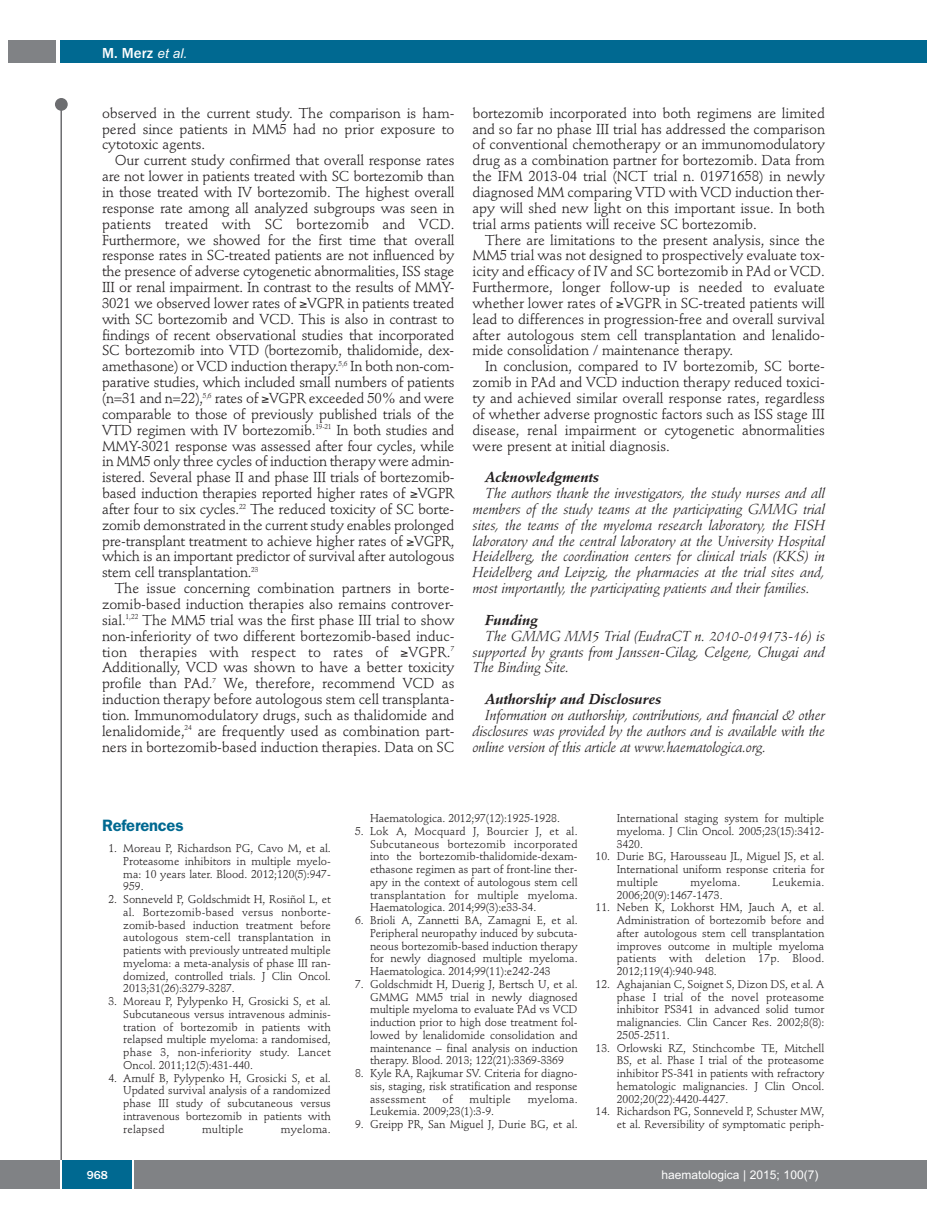
<style>
.page{position:relative;width:927px;height:1225px;background:#fff}
.page>*{position:absolute;margin:0;border:0;box-sizing:border-box;transform-origin:0 0}
.t1{font:600 16.5px "Franklin Gothic";letter-spacing:-.01em;color:#006991}
.t2{font:500 15px "Franklin Gothic";color:#fff}
.t3{font:14.25px/15.9px "Stempel Schneidler";letter-spacing:-.005em;color:#231f20;text-align:justify}
.t4{font:italic 14.25px/15.9px "Stempel Schneidler";letter-spacing:-.005em;color:#231f20;text-align:justify}
.t5{font:italic 700 14.25px "Stempel Schneidler";letter-spacing:-.005em;color:#231f20}
.t6{font:12px "Arial";color:#fff}
.t7{font:500 12px "Franklin Gothic";color:#fff}
.t8{font:11.25px/12.8px "Stempel Schneidler";letter-spacing:-.005em;color:#231f20;text-align:justify}
.t9{font:11.25px "Stempel Schneidler";letter-spacing:.015em;color:#231f20}
.s1{font-family:"Arial";font-weight:400;font-style:italic;font-size:13.5px}
</style>
<div class="page">
<div style="left:911px;top:40px;width:16px;height:22px;background:#006991"></div>
<div style="left:910px;top:1160px;width:17px;height:28px;background:#808285"></div>
<div style="left:55px;top:98px;width:13px;height:13px;background:#6c6d70;border-radius:50%"></div>
<hr style="left:60px;top:101px;width:2px;height:1061px;background:#6c6d70">
<div style="left:60px;top:40px;width:852px;height:22px;background:#006991"></div>
<div style="left:9px;top:40px;width:47px;height:22px;background:#808285"></div>
<div style="left:0;top:1160px;width:911px;height:28px;background:#808285"></div>
<div style="left:62px;top:1160px;width:71px;height:28px;background:#006991"></div>
<hr style="left:60px;top:1160px;width:2px;height:28px;background:#fff">
<svg style="left:133px;top:1160px;width:1px;height:28px"></svg>
<p class="t2" style="left:102px;top:44px;width:87px">M. Merz <span class="s1">et al.</span></p>
<p class="t3" style="left:102px;top:106px;width:354px">observed in the current study. The comparison is ham&shy;pered since patients in MM5 had no prior exposure to cytotoxic agents.</p>
<p class="t3" style="left:102px;top:154px;width:354px;text-indent:13px">Our current study confirmed that overall response rates are not lower in patients treated with SC bortezomib than in those treated with IV bortezomib. The highest overall response rate among all analyzed subgroups was seen in patients treated with SC bortezomib and VCD.<br>Furthermore, we showed for the first time that overall response rates in SC-treated patients are not influenced by the presence of adverse cytogenetic abnormalities, ISS stage III or renal impairment. In contrast to the results of MMY-3021 we observed lower rates of ≥VGPR in patients treated with SC bortezomib and VCD. This is also in contrast to findings of recent observational studies that incorporated SC bortezomib into VTD (bortezomib, thalidomide, dex&shy;amethasone) or VCD induction therapy.<sup>5,6</sup> In both non-com&shy;parative studies, which included small numbers of patients (n=31 and n=22),<sup>5,6</sup> rates of ≥VGPR exceeded 50% and were comparable to those of previously published trials of the VTD regimen with IV bortezomib.<sup>19-21</sup> In both studies and MMY-3021 response was assessed after four cycles, while in MM5 only three cycles of induction therapy were admin&shy;istered. Several phase II and phase III trials of bortezomib&shy;based induction therapies reported higher rates of ≥VGPR after four to six cycles.<sup>22</sup> The reduced toxicity of SC borte&shy;zomib demonstrated in the current study enables prolonged pre-transplant treatment to achieve higher rates of ≥VGPR, which is an important predictor of survival after autologous stem cell transplantation.<sup>23</sup></p>
<p class="t3" style="left:102px;top:581px;width:354px;text-indent:13px">The issue concerning combination partners in borte&shy;zomib-based induction therapies also remains controver&shy;sial.<sup>1,22</sup> The MM5 trial was the first phase III trial to show non-inferiority of two different bortezomib-based induc&shy;tion therapies with respect to rates of ≥VGPR.<sup>7<br></sup>Additionally, VCD was shown to have a better toxicity profile than PAd.<sup>7</sup> We, therefore, recommend VCD as induction therapy before autologous stem cell transplanta&shy;tion. Immunomodulatory drugs, such as thalidomide and lenalidomide,<sup>24</sup> are frequently used as combination part&shy;ners in bortezomib-based induction therapies. Data on SC</p>
<p class="t3" style="left:472px;top:106px;width:354px">bortezomib incorporated into both regimens are limited and so far no phase III trial has addressed the comparison of conventional chemotherapy or an immunomodulatory drug as a combination partner for bortezomib. Data from the IFM 2013-04 trial (NCT trial n. 01971658) in newly diagnosed MM comparing VTD with VCD induction ther&shy;apy will shed new light on this important issue. In both trial arms patients will receive SC bortezomib.</p>
<p class="t3" style="left:472px;top:233px;width:354px;text-indent:13px">There are limitations to the present analysis, since the MM5 trial was not designed to prospectively evaluate tox&shy;icity and efficacy of IV and SC bortezomib in PAd or VCD.<br>Furthermore, longer follow-up is needed to evaluate whether lower rates of ≥VGPR in SC-treated patients will lead to differences in progression-free and overall survival after autologous stem cell transplantation and lenalido&shy;mide consolidation / maintenance therapy.</p>
<p class="t3" style="left:472px;top:360px;width:354px;text-indent:13px">In conclusion, compared to IV bortezomib, SC borte&shy;zomib in PAd and VCD induction therapy reduced toxici&shy;ty and achieved similar overall response rates, regardless of whether adverse prognostic factors such as ISS stage III disease, renal impairment or cytogenetic abnormalities were present at initial diagnosis.</p>
<p class="t5" style="left:485px;top:471px;width:116px">Acknowledgments</p>
<p class="t4" style="left:472px;top:486px;width:354px;text-indent:13px">The authors thank the investigators, the study nurses and all members of the study teams at the participating GMMG trial sites, the teams of the myeloma research laboratory, the FISH laboratory and the central laboratory at the University Hospital Heidelberg, the coordination centers for clinical trials (KKS) in Heidelberg and Leipzig, the pharmacies at the trial sites and, most importantly, the participating patients and their families.</p>
<p class="t5" style="left:485px;top:614px;width:54px">Funding</p>
<p class="t4" style="left:472px;top:629px;width:354px;text-indent:13px">The GMMG MM5 Trial (EudraCT n. 2010-019173-16) is supported by grants from Janssen-Cilag, Celgene, Chugai and The Binding Site.</p>
<p class="t5" style="left:485px;top:693px;width:178px">Authorship and Disclosures</p>
<p class="t4" style="left:472px;top:708px;width:354px;text-indent:13px">Information on authorship, contributions, and financial &amp; other disclosures was provided by the authors and is available with the online version of this article at www.haematologica.org.</p>
<p class="t1" style="left:102px;top:819px;width:83px">References</p>
<p class="t8" style="left:123px;top:843px;width:209px;text-indent:-15px">1. Moreau P, Richardson PG, Cavo M, et al.<br>Proteasome inhibitors in multiple myelo&shy;ma: 10 years later. Blood. 2012;120(5):947- 959.</p>
<p class="t8" style="left:123px;top:894px;width:209px;text-indent:-15px">2. Sonneveld P, Goldschmidt H, Rosiñol L, et al. Bortezomib-based versus nonborte&shy;zomib-based induction treatment before autologous stem-cell transplantation in patients with previously untreated multiple myeloma: a meta-analysis of phase III ran&shy;domized, controlled trials. J Clin Oncol.<br>2013;31(26):3279-3287.</p>
<p class="t8" style="left:123px;top:996px;width:209px;text-indent:-15px">3. Moreau P, Pylypenko H, Grosicki S, et al.<br>Subcutaneous versus intravenous adminis&shy;tration of bortezomib in patients with relapsed multiple myeloma: a randomised, phase 3, non-inferiority study. Lancet Oncol. 2011;12(5):431-440.</p>
<p class="t8" style="left:123px;top:1072px;width:209px;text-indent:-15px">4. Arnulf B, Pylypenko H, Grosicki S, et al.<br>Updated survival analysis of a randomized phase III study of subcutaneous versus intravenous bortezomib in patients with relapsed</p>
<p class="t9" style="left:202px;top:1124px;width:43px">multiple</p>
<p class="t9" style="left:281px;top:1124px;width:51px">myeloma.</p>
<p class="t8" style="left:370px;top:813px;width:191px">Haematologica. 2012;97(12):1925-1928.</p>
<p class="t8" style="left:370px;top:825px;width:209px;text-indent:-15px">5. Lok A, Mocquard J, Bourcier J, et al.<br>Subcutaneous bortezomib incorporated into the bortezomib-thalidomide-dexam&shy;ethasone regimen as part of front-line ther&shy;apy in the context of autologous stem cell transplantation for multiple myeloma.<br>Haematologica. 2014;99(3):e33-34.</p>
<p class="t8" style="left:370px;top:915px;width:209px;text-indent:-15px">6. Brioli A, Zannetti BA, Zamagni E, et al.<br>Peripheral neuropathy induced by subcuta&shy;neous bortezomib-based induction therapy for newly diagnosed multiple myeloma.<br>Haematologica. 2014;99(11):e242-243</p>
<p class="t8" style="left:370px;top:978px;width:209px;text-indent:-15px">7. Goldschmidt H, Duerig J, Bertsch U, et al.<br>GMMG MM5 trial in newly diagnosed multiple myeloma to evaluate PAd vs VCD induction prior to high dose treatment fol&shy;lowed by lenalidomide consolidation and maintenance – final analysis on induction therapy. Blood. 2013; 122(21):3369-3369</p>
<p class="t8" style="left:370px;top:1068px;width:209px;text-indent:-15px">8. Kyle RA, Rajkumar SV. Criteria for diagno&shy;sis, staging, risk stratification and response assessment</p>
<p class="t8" style="left:443px;top:1093px;width:12px">of</p>
<p class="t9" style="left:469px;top:1094px;width:43px">multiple</p>
<p class="t9" style="left:528px;top:1094px;width:51px">myeloma.</p>
<p class="t8" style="left:370px;top:1106px;width:126px">Leukemia. 2009;23(1):3-9.</p>
<p class="t8" style="left:355px;top:1119px;width:224px">9. Greipp PR, San Miguel J, Durie BG, et al.</p>
<p class="t8" style="left:617px;top:813px;width:209px">International staging system for multiple myeloma. J Clin Oncol. 2005;23(15):3412- 3420.</p>
<p class="t8" style="left:617px;top:851px;width:209px;text-indent:-21px">10. Durie BG, Harousseau JL, Miguel JS, et al.<br>International uniform response criteria for multiple</p>
<p class="t9" style="left:691px;top:877px;width:51px">myeloma.</p>
<p class="t9" style="left:773px;top:877px;width:53px">Leukemia.</p>
<p class="t8" style="left:617px;top:889px;width:107px">2006;20(9):1467-1473.</p>
<p class="t8" style="left:617px;top:902px;width:209px;text-indent:-21px">11. Neben K, Lokhorst HM, Jauch A, et al.<br>Administration of bortezomib before and after autologous stem cell transplantation improves outcome in multiple myeloma patients with deletion 17p. Blood.<br>2012;119(4):940-948.</p>
<p class="t8" style="left:617px;top:978px;width:209px;text-indent:-21px">12. Aghajanian C, Soignet S, Dizon DS, et al. A phase I trial of the novel proteasome inhibitor PS341 in advanced solid tumor malignancies. Clin Cancer Res. 2002;8(8):<br>2505-2511.</p>
<p class="t8" style="left:617px;top:1042px;width:209px;text-indent:-21px">13. Orlowski RZ, Stinchcombe TE, Mitchell BS, et al. Phase I trial of the proteasome inhibitor PS-341 in patients with refractory hematologic malignancies. J Clin Oncol.<br>2002;20(22):4420-4427.</p>
<p class="t8" style="left:596px;top:1106px;width:230px;text-align:right">14. Richardson PG, Sonneveld P, Schuster MW, et al. Reversibility of symptomatic periph-</p>
<p class="t7" style="left:87px;top:1167px;width:23px">968</p>
<p class="t6" style="left:661px;top:1167px;width:158px">haematologica | 2015; 100(7)</p>
</div>
